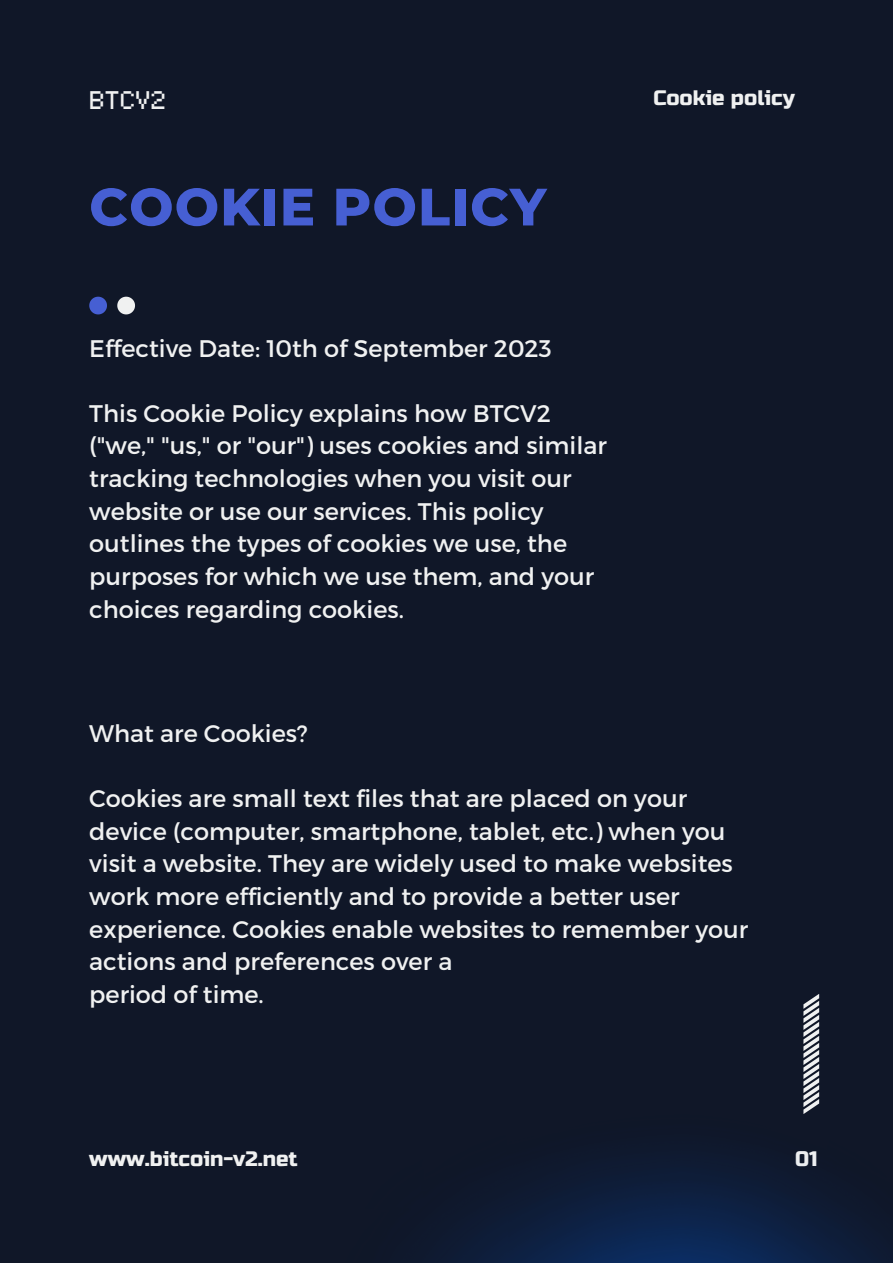
<style>
.page{position:relative;width:893px;height:1264px;background:#fff}
.page>*{position:absolute;margin:0;border:0;box-sizing:border-box;transform-origin:0 0}
.t1{font:800 52.5px "Montserrat";letter-spacing:.02em;color:#465fd3}
.t2{font:25.5px "Retropix";color:#f0f1f1}
.t3{font:24px/32.5px "Montserrat";color:#f0f1f1}
.t4{font:21px "Russo One";color:#f0f1f1}
</style>
<div class="page">
<div style="left:0;top:0;width:892px;height:1262px;background:#101728"></div>
<svg style="left:803px;top:994px;width:16px;height:111px"></svg>
<svg style="left:89px;top:297px;width:18px;height:17px"></svg>
<svg style="left:117px;top:297px;width:18px;height:17px"></svg>
<img style="left:439px;top:1105px;width:450px;height:157px">
<p class="t2" style="left:89px;top:89px;width:78px">BTCV2</p>
<p class="t4" style="left:653px;top:86px;width:143px">Cookie policy</p>
<p class="t1" style="left:89px;top:175px;width:458px">COOKIE POLICY</p>
<p class="t3" style="left:89px;top:330px;width:464px">Effective Date: 10th of September 2023</p>
<p class="t3" style="left:89px;top:396px;width:463px">This Cookie Policy explains how BTCV2</p>
<p class="t3" style="left:89px;top:428px;width:519px">("we," "us," or "our") uses cookies and similar</p>
<p class="t3" style="left:89px;top:461px;width:484px">tracking technologies when you visit our</p>
<p class="t3" style="left:89px;top:493px;width:456px">website or use our services. This policy</p>
<p class="t3" style="left:89px;top:526px;width:479px">outlines the types of cookies we use, the</p>
<p class="t3" style="left:89px;top:559px;width:506px">purposes for which we use them, and your</p>
<p class="t3" style="left:89px;top:591px;width:316px">choices regarding cookies.</p>
<p class="t3" style="left:89px;top:716px;width:220px">What are Cookies?</p>
<p class="t3" style="left:89px;top:781px;width:660px">Cookies are small text files that are placed on your device (computer, smartphone, tablet, etc.) when you visit a website. They are widely used to make websites work more efficiently and to provide a better user experience. Cookies enable websites to remember your actions and preferences over a</p>
<p class="t3" style="left:89px;top:976px;width:176px">period of time.</p>
<p class="t4" style="left:89px;top:1146px;width:210px">www.bitcoin-v2.net</p>
<p class="t4" style="left:795px;top:1146px;width:24px">01</p>
</div>
